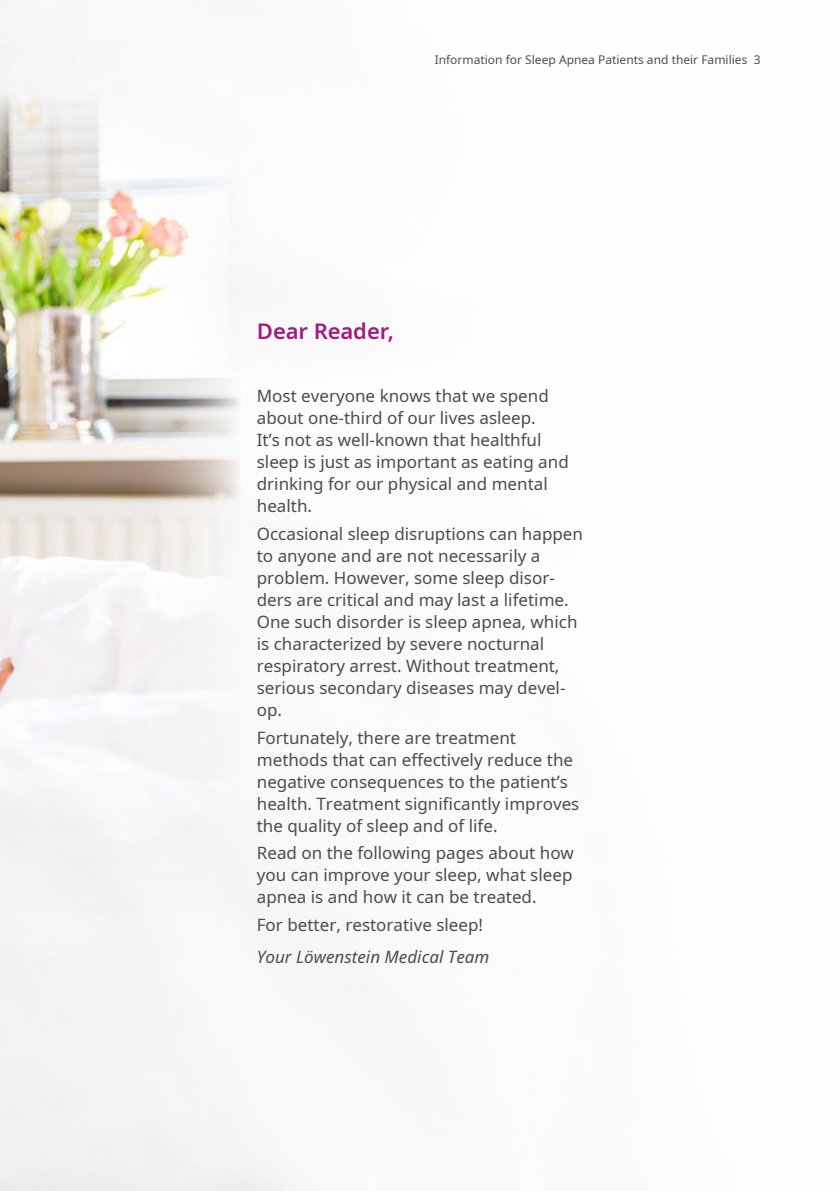
<style>
.page{position:relative;width:840px;height:1191px;background:#fff}
.page>*{position:absolute;margin:0;border:0;box-sizing:border-box;transform-origin:0 0}
.Subheadline{font:600 22px "Noto Sans";letter-spacing:-.005em;color:#a41884}
.FT_8pt_10pt{font:17px/22px "Noto Sans";color:#4b4c4d}
.FT_8pt_10pt-2{font:italic 17px "Noto Sans";color:#4b4c4d}
.t1{font:12px "Noto Sans";color:#4b4c4d}
</style>
<div class="page">
<img style="left:0;top:93px;width:240px;height:820px">
<p class="t1" style="left:434px;top:51px;width:327px">Information for Sleep Apnea Patients and their Families 3</p>
<p class="Subheadline" style="left:257px;top:316px;width:139px">Dear Reader,</p>
<p class="FT_8pt_10pt" style="left:257px;top:385px;width:313px">Most everyone knows that we spend about one-third of our lives asleep.<br>It’s not as well-known that healthful sleep is just as important as eating and drinking for our physical and mental health.</p>
<p class="FT_8pt_10pt" style="left:257px;top:523px;width:327px">Occasional sleep disruptions can happen to anyone and are not necessarily a problem. However, some sleep disor&shy;ders are critical and may last a lifetime.<br>One such disorder is sleep apnea, which is characterized by severe nocturnal respiratory arrest. Without treatment, serious secondary diseases may devel&shy;op.</p>
<p class="FT_8pt_10pt" style="left:257px;top:727px;width:324px">Fortunately, there are treatment methods that can effectively reduce the negative consequences to the patient’s health. Treatment significantly improves the quality of sleep and of life.</p>
<p class="FT_8pt_10pt" style="left:257px;top:842px;width:318px;text-align:justify">Read on the following pages about how you can improve your sleep, what sleep apnea is and how it can be treated.</p>
<p class="FT_8pt_10pt" style="left:257px;top:914px;width:228px">For better, restorative sleep!</p>
<p class="FT_8pt_10pt-2" style="left:257px;top:944px;width:234px">Your Löwenstein Medical Team</p>
</div>
